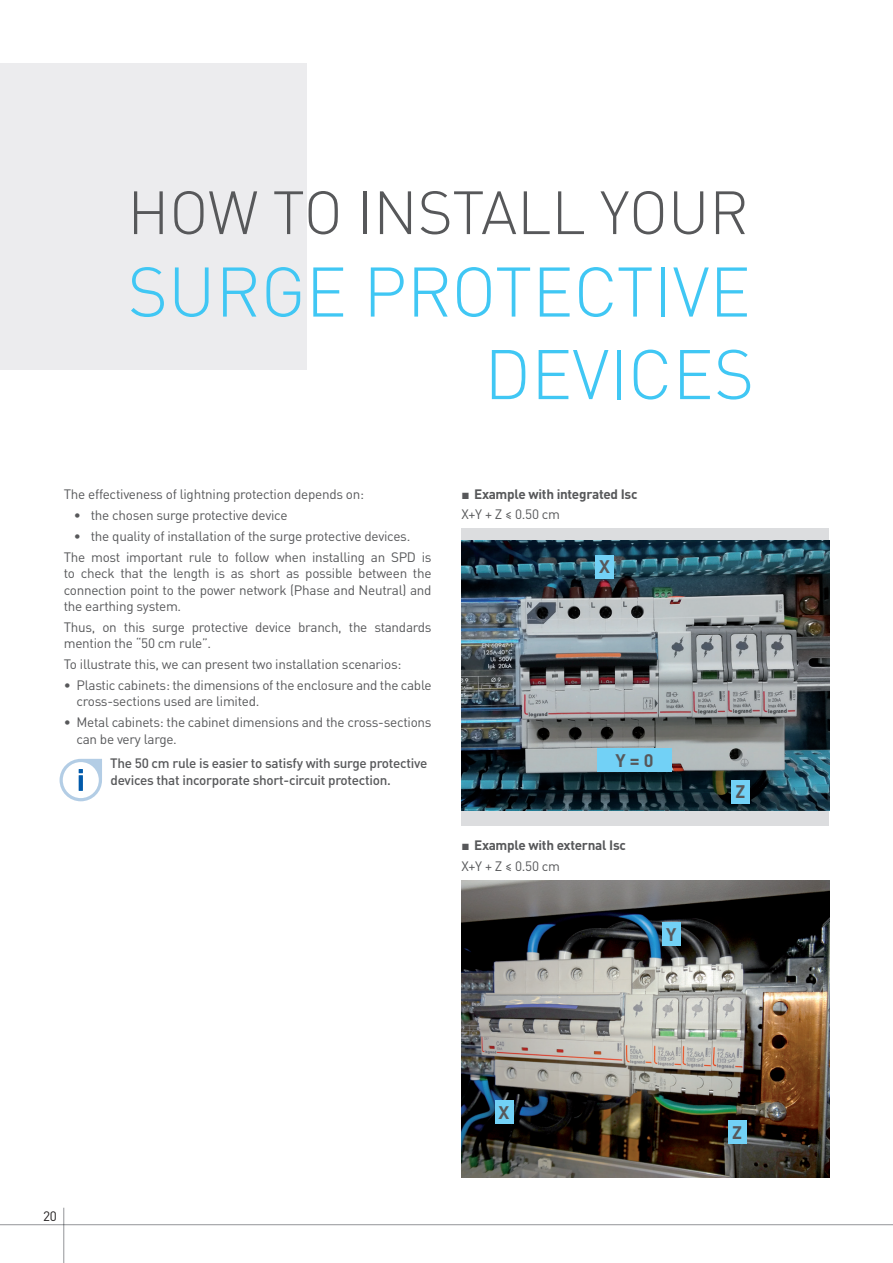
<style>
.page{position:relative;width:893px;height:1263px;background:#fff}
.page>*{position:absolute;margin:0;border:0;box-sizing:border-box;transform-origin:0 0}
.t1{font:300 69px/82.5px "DIN Pro";color:#40c7f4;text-align:right}
.t2{font:300 60px "DIN Pro";color:#57585a}
.t3{font:700 18px "DIN Pro";color:#57585a}
.t4{font:13.5px/16.5px "DIN Pro";letter-spacing:-.02em;color:#57585a}
.t5{font:500 13.5px/16.5px "DIN Pro";letter-spacing:-.02em;color:#57585a}
.t6{font:700 13.5px/20.7px "DIN Pro";letter-spacing:-.02em;color:#57585a}
.t7{font:13.5px "DIN Pro";color:#231f20}
.s1{font-family:"Arial"}
.s2{font-weight:400}
</style>
<div class="page">
<div style="left:461px;top:529px;width:368px;height:297px;background:#dcdddf"></div>
<img style="left:461px;top:541px;width:368px;height:269px">
<img style="left:461px;top:880px;width:368px;height:298px">
<svg style="left:60px;top:759px;width:42px;height:42px"></svg>
<svg style="left:79px;top:775px;width:4px;height:16px"></svg>
<div style="left:597px;top:748px;width:75px;height:24px;background:#72d1f6"></div>
<div style="left:595px;top:555px;width:19px;height:24px;background:#72d1f6"></div>
<div style="left:731px;top:780px;width:18px;height:24px;background:#72d1f6"></div>
<div style="left:728px;top:1120px;width:18px;height:24px;background:#72d1f6"></div>
<div style="left:662px;top:923px;width:18px;height:23px;background:#72d1f6"></div>
<div style="left:495px;top:1100px;width:18px;height:24px;background:#72d1f6"></div>
<div style="left:0;top:64px;width:306px;height:306px;background:#ececee"></div>
<hr style="left:63px;top:1208px;width:1px;height:55px;background:#939598">
<hr style="left:0;top:1224px;width:893px;height:1px;background:#939598">
<h2 class="t2" style="left:127px;top:166px;width:623px">HOW TO INSTALL YOUR</h2>
<h1 class="t1" style="left:127px;top:244px;width:628px">SURGE PROTECTIVE<br>DEVICES</h1>
<p class="t4" style="left:64px;top:486px;width:302px">The effectiveness of lightning protection depends on:</p>
<p class="t4" style="left:74px;top:506px;width:215px">• the chosen surge protective device</p>
<p class="t4" style="left:64px;top:525px;width:369px;line-height:20.7px;text-indent:10px">• the quality of installation of the surge protective devices.<br>The most important rule to follow when installing an SPD is</p>
<p class="t4" style="left:64px;top:564px;width:369px;text-align:justify">to check that the length is as short as possible between the connection point to the power network (Phase and Neutral) and the earthing system.</p>
<p class="t4" style="left:64px;top:618px;width:369px">Thus, on this surge protective device branch, the standards mention the “50 cm rule”.</p>
<p class="t4" style="left:64px;top:655px;width:339px">To illustrate this, we can present two installation scenarios:</p>
<p class="t4" style="left:77px;top:676px;width:357px;text-indent:-13px">• Plastic cabinets: the dimensions of the enclosure and the cable cross-sections used are limited.</p>
<p class="t4" style="left:77px;top:713px;width:357px;text-indent:-13px">• Metal cabinets: the cabinet dimensions and the cross-sections can be very large.</p>
<p class="t6" style="left:461px;top:482px;width:178px"><span class="s1">■</span> Example with integrated Isc<br><span class="s2">X+Y + Z ≤ 0.50 cm</span></p>
<h3 class="t3" style="left:599px;top:552px;width:12px">X</h3>
<p class="t5" style="left:110px;top:753px;width:319px">The 50 cm rule is easier to satisfy with surge protective devices that incorporate short-circuit protection.</p>
<h3 class="t3" style="left:615px;top:745px;width:40px">Y = 0</h3>
<p class="t6" style="left:461px;top:833px;width:166px"><span class="s1">■</span> Example with external Isc<br><span class="s2">X+Y + Z ≤ 0.50 cm</span></p>
<h3 class="t3" style="left:666px;top:919px;width:12px">Y</h3>
<h3 class="t3" style="left:735px;top:777px;width:11px">Z</h3>
<p class="t7" style="left:43px;top:1207px;width:15px">20</p>
<h3 class="t3" style="left:499px;top:1097px;width:12px">X</h3>
<h3 class="t3" style="left:732px;top:1117px;width:11px">Z</h3>
</div>
